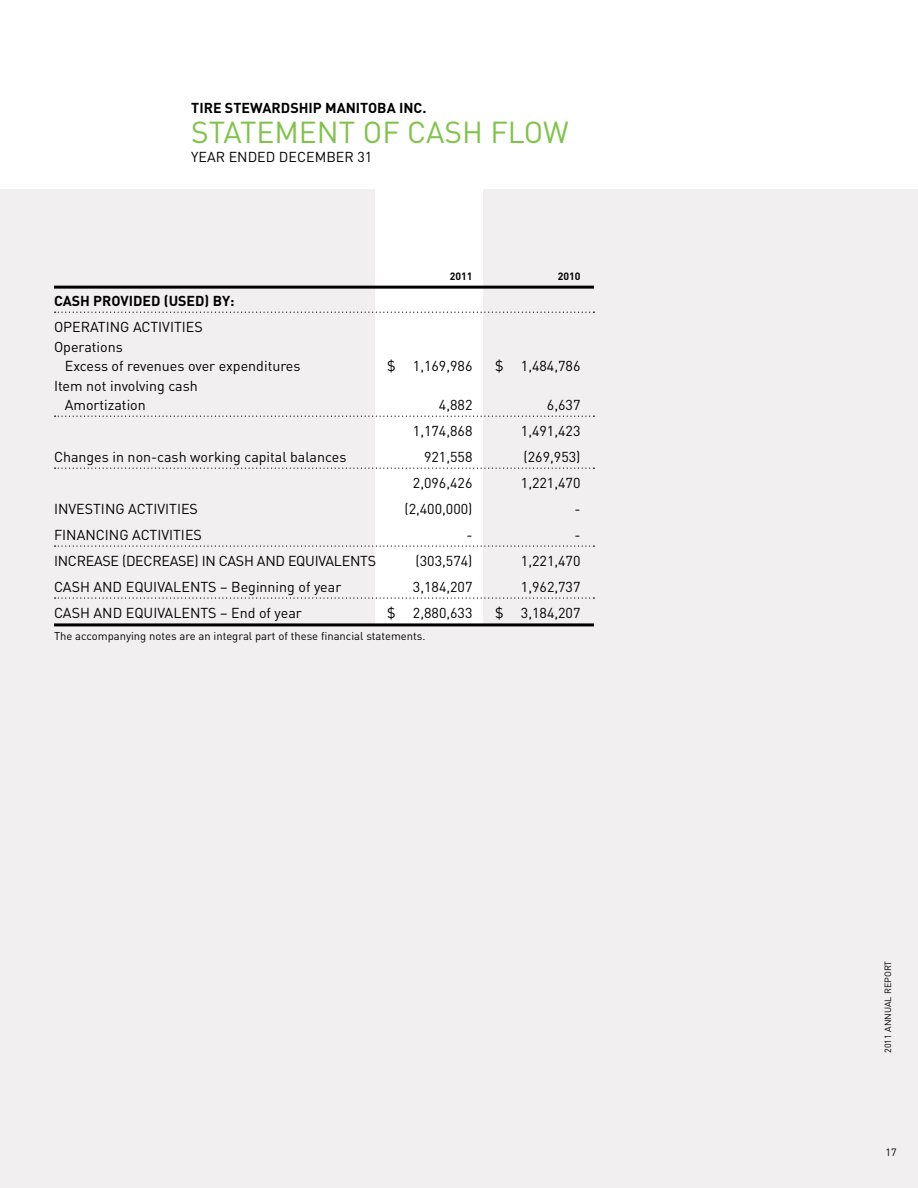
<style>
.page{position:relative;width:918px;height:1188px;background:#fff}
.page>*{position:absolute;margin:0;border:0;box-sizing:border-box;transform-origin:0 0}
.t1{font:30px "DIN";color:#7fc349}
.t2{font:14.25px/19.5px "DIN";color:#000}
.t3{font:700 14.25px "DIN";color:#000}
.t4{font:14.25px "DIN";letter-spacing:-.02em;color:#000}
.t5{font:11.25px "DIN";color:#000}
.t6{font:700 10.5px "DIN";color:#000}
.t7{font:10.5px "DIN";color:#000}
.t8{font:9px "DIN";color:#000}
</style>
<div class="page">
<div style="left:0;top:189px;width:918px;height:999px;background:#f2eff0"></div>
<div style="left:375px;top:176px;width:108px;height:450px;background:#fff"></div>
<hr style="left:54px;top:286px;width:540px;height:3px;background:#000">
<svg style="left:55px;top:312px;width:539px;height:1px"></svg>
<svg style="left:55px;top:416px;width:539px;height:1px"></svg>
<svg style="left:55px;top:468px;width:539px;height:1px"></svg>
<svg style="left:55px;top:545px;width:539px;height:2px"></svg>
<svg style="left:55px;top:597px;width:539px;height:2px"></svg>
<hr style="left:54px;top:623px;width:540px;height:3px;background:#000">
<p class="t3" style="left:191px;top:98px;width:16px">TIRE</p>
<p class="t3" style="left:225px;top:98px;width:28px">STEWAR</p>
<p class="t3" style="left:281px;top:98px;width:26px">DSHIP</p>
<p class="t3" style="left:325px;top:98px;width:53px">MANITOBA</p>
<p class="t3" style="left:399px;top:98px;width:29px">INC.</p>
<h1 class="t1" style="left:191px;top:113px;width:234px">STATEMENT OF cas</h1>
<h1 class="t1" style="left:462px;top:113px;width:49px">h flow</h1>
<p class="t2" style="left:191px;top:147px;width:17px">year</p>
<p class="t2" style="left:229px;top:147px;width:10px">ended</p>
<p class="t2" style="left:279px;top:147px;width:95px">DECEMBER 31</p>
<p class="t6" style="left:450px;top:270px;width:24px">2011</p>
<p class="t6" style="left:558px;top:270px;width:24px">2010</p>
<p class="t3" style="left:54px;top:292px;width:48px">CASH PROVI</p>
<p class="t3" style="left:133px;top:292px;width:103px">DED (USED) BY:</p>
<p class="t2" style="left:54px;top:317px;width:150px">OPERATING ACTIVITIES<br>Operations</p>
<p class="t2" style="left:65px;top:356px;width:237px">Excess of revenues over expenditures</p>
<p class="t2" style="left:387px;top:356px;width:87px">$ 1,169,986</p>
<p class="t2" style="left:495px;top:356px;width:87px">$ 1,484,786</p>
<p class="t2" style="left:65px;top:376px;width:135px;text-indent:-11px">Item not involving cash<br>Amortization</p>
<p class="t2" style="left:439px;top:395px;width:35px">4,882</p>
<p class="t2" style="left:547px;top:395px;width:35px">6,637</p>
<p class="t2" style="left:413px;top:421px;width:61px">1,174,868</p>
<p class="t2" style="left:521px;top:421px;width:61px">1,491,423</p>
<p class="t2" style="left:54px;top:447px;width:294px">Changes in non-cash working capital balances</p>
<p class="t2" style="left:424px;top:447px;width:50px">921,558</p>
<p class="t2" style="left:524px;top:447px;width:58px">(269,953)</p>
<p class="t2" style="left:413px;top:473px;width:61px">2,096,426</p>
<p class="t2" style="left:521px;top:473px;width:61px">1,221,470</p>
<p class="t2" style="left:54px;top:499px;width:145px">INVESTING ACTIVITIES</p>
<p class="t2" style="left:404px;top:499px;width:70px">(2,400,000)</p>
<p class="t2" style="left:574px;top:499px;width:8px">-</p>
<p class="t2" style="left:54px;top:525px;width:149px">FINANCING ACTIVITIES</p>
<p class="t2" style="left:466px;top:525px;width:8px">-</p>
<p class="t2" style="left:574px;top:525px;width:8px">-</p>
<p class="t4" style="left:54px;top:552px;width:324px">INCREASE (DECREASE) IN CASH AND EQUIVALENTS</p>
<p class="t2" style="left:416px;top:551px;width:58px">(303,574)</p>
<p class="t2" style="left:521px;top:551px;width:61px">1,221,470</p>
<p class="t2" style="left:54px;top:577px;width:289px">CASH AND EQUIVALENTS – Beginning of year</p>
<p class="t2" style="left:413px;top:577px;width:61px">3,184,207</p>
<p class="t2" style="left:521px;top:577px;width:61px">1,962,737</p>
<p class="t2" style="left:54px;top:603px;width:249px">CASH AND EQUIVALENTS – End of year</p>
<p class="t2" style="left:387px;top:603px;width:87px">$ 2,880,633</p>
<p class="t2" style="left:495px;top:603px;width:87px">$ 3,184,207</p>
<p class="t5" style="left:54px;top:628px;width:373px">The accompanying notes are an integral part of these financial statements.</p>
<p class="t8" style="left:882px;top:1053px;width:93px;rotate:-90deg">2011 annual report</p>
<p class="t7" style="left:886px;top:1146px;width:12px">17</p>
</div>
